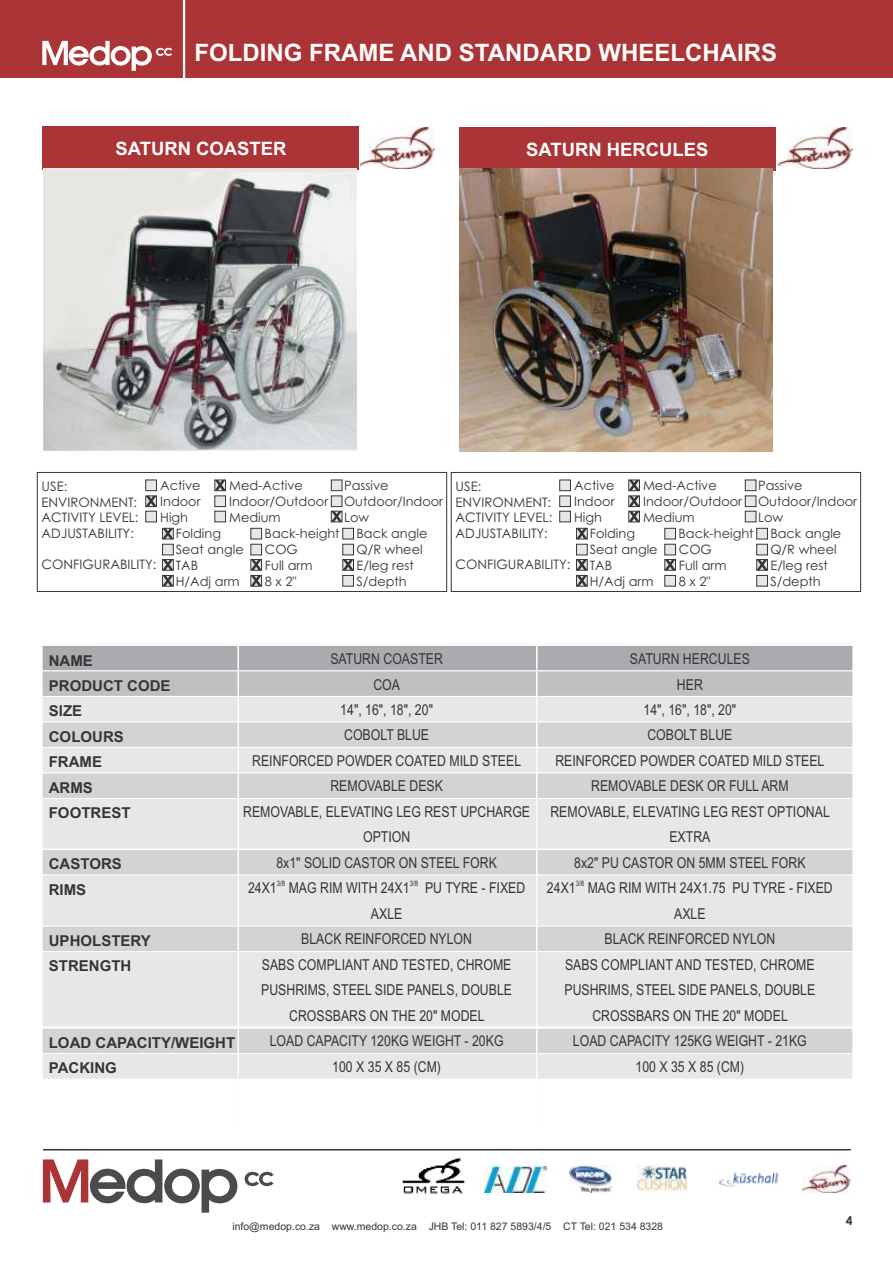
<style>
.page{position:relative;width:893px;height:1263px;background:#fff}
.page>*{position:absolute;margin:0;border:0;box-sizing:border-box;transform-origin:0 0}
.t1{font:700 24px "Arial";color:#fefefe}
.t2{font:700 18.45px "Arial";color:#fefefe}
.t3{font:15px/25.5px "Arial Narrow";color:#373435;text-align:center}
.t4{font:700 15px/25.5px "Arial";color:#373435}
.t5{font:13.05px/15.6px "Century Gothic";color:#373435}
.t6{font:12.9px/15.9px "Century Gothic";color:#373435}
.t7{font:700 12px "Century Gothic";color:#373435}
.t8{font:10.5px "Arial";color:#373435}
.t9{font:7.5px "Arial Narrow";color:#373435}
</style>
<div class="page">
<img style="left:398px;top:1150px;width:74px;height:44px">
<div style="left:0;top:0;width:893px;height:78px;background:#ab3436"></div>
<svg style="left:42px;top:41px;width:130px;height:30px"></svg>
<hr style="left:43px;top:1149px;width:808px;height:1px;background:#373435">
<svg style="left:43px;top:1159px;width:194px;height:54px"></svg>
<svg style="left:245px;top:1172px;width:29px;height:14px"></svg>
<img style="left:803px;top:1166px;width:48px;height:26px">
<img style="left:718px;top:1172px;width:61px;height:15px">
<img style="left:484px;top:1166px;width:63px;height:26px">
<img style="left:570px;top:1166px;width:42px;height:26px">
<img style="left:638px;top:1166px;width:48px;height:26px">
<div style="left:43px;top:126px;width:316px;height:43px;background:#ab3436"></div>
<div style="left:459px;top:127px;width:316px;height:43px;background:#ab3436"></div>
<hr style="left:183px;top:0;width:2px;height:79px;background:#fefefe">
<img style="left:43px;top:173px;width:314px;height:277px">
<img style="left:459px;top:169px;width:314px;height:282px">
<svg style="left:42px;top:646px;width:811px;height:305px;background:#d8d9db"></svg>
<div style="left:43px;top:952px;width:810px;height:75px;background:#e6e7e8"></div>
<svg style="left:42px;top:1028px;width:811px;height:51px;background:#dddedf"></svg>
<hr style="left:237px;top:643px;width:2px;height:489px;background:#fefefe">
<hr style="left:536px;top:643px;width:1px;height:489px;background:#fefefe">
<img style="left:361px;top:128px;width:74px;height:41px">
<img style="left:779px;top:128px;width:73px;height:41px">
<div style="left:37px;top:472px;width:410px;height:120px;border:1px solid #373435"></div>
<svg style="left:559px;top:480px;width:12px;height:42px"></svg>
<svg style="left:745px;top:480px;width:11px;height:42px"></svg>
<div style="left:451px;top:472px;width:410px;height:120px;border:1px solid #373435"></div>
<svg style="left:756px;top:528px;width:12px;height:58px"></svg>
<svg style="left:664px;top:528px;width:12px;height:58px"></svg>
<svg style="left:576px;top:528px;width:12px;height:58px"></svg>
<svg style="left:628px;top:480px;width:12px;height:42px"></svg>
<svg style="left:342px;top:528px;width:12px;height:58px"></svg>
<svg style="left:250px;top:528px;width:12px;height:58px"></svg>
<svg style="left:162px;top:528px;width:12px;height:58px"></svg>
<svg style="left:331px;top:480px;width:11px;height:42px"></svg>
<svg style="left:145px;top:480px;width:12px;height:42px"></svg>
<svg style="left:214px;top:480px;width:12px;height:42px"></svg>
<h1 class="t1" style="left:194px;top:43px;width:584px">FOLDING FRAME AND STANDARD WHEELCHAIRS</h1>
<p class="t2" style="left:115px;top:142px;width:172px">SATURN COASTER</p>
<p class="t2" style="left:526px;top:143px;width:184px">SATURN HERCULES</p>
<p class="t6" style="left:160px;top:478px;width:42px">Active</p>
<p class="t6" style="left:160px;top:495px;width:42px">Indoor</p>
<p class="t6" style="left:160px;top:511px;width:29px">High</p>
<p class="t6" style="left:176px;top:527px;width:47px">Folding</p>
<p class="t6" style="left:176px;top:543px;width:69px">Seat angle</p>
<p class="t6" style="left:176px;top:559px;width:24px">TAB</p>
<p class="t6" style="left:176px;top:574px;width:65px">H/Adj arm</p>
<p class="t6" style="left:229px;top:478px;width:101px">Med-Active<br>Indoor/Outdoor<br>Medium</p>
<p class="t6" style="left:265px;top:527px;width:77px">Back-height<br>COG<br>Full arm<br>8 x 2"</p>
<p class="t6" style="left:344px;top:478px;width:101px">Passive<br>Outdoor/Indoor<br>Low</p>
<p class="t6" style="left:356px;top:527px;width:72px">Back angle<br>Q/R wheel<br>E/leg rest<br>S/depth</p>
<p class="t5" style="left:42px;top:480px;width:98px">USE:<br>ENVIRONMENT:<br>ACTIVITY LEVEL:<br>ADJUSTABILITY:</p>
<p class="t5" style="left:42px;top:558px;width:116px">CONFIGURABILITY:</p>
<p class="t6" style="left:574px;top:478px;width:42px">Active</p>
<p class="t6" style="left:574px;top:495px;width:42px">Indoor</p>
<p class="t6" style="left:574px;top:511px;width:29px">High</p>
<p class="t6" style="left:590px;top:527px;width:47px">Folding</p>
<p class="t6" style="left:590px;top:543px;width:69px">Seat angle</p>
<p class="t6" style="left:590px;top:559px;width:24px">TAB</p>
<p class="t6" style="left:590px;top:574px;width:65px">H/Adj arm</p>
<p class="t6" style="left:643px;top:478px;width:101px">Med-Active<br>Indoor/Outdoor<br>Medium</p>
<p class="t6" style="left:679px;top:527px;width:77px">Back-height<br>COG<br>Full arm<br>8 x 2"</p>
<p class="t6" style="left:758px;top:478px;width:101px">Passive<br>Outdoor/Indoor<br>Low</p>
<p class="t6" style="left:770px;top:527px;width:72px">Back angle<br>Q/R wheel<br>E/leg rest<br>S/depth</p>
<p class="t5" style="left:456px;top:480px;width:98px">USE:<br>ENVIRONMENT:<br>ACTIVITY LEVEL:<br>ADJUSTABILITY:</p>
<p class="t5" style="left:456px;top:558px;width:116px">CONFIGURABILITY:</p>
<p class="t4" style="left:49px;top:649px;width:123px">NAME<br>PRODUCT CODE<br>SIZE<br>COLOURS<br>FRAME<br>ARMS<br>FOOTREST</p>
<p class="t4" style="left:49px;top:853px;width:75px">CASTORS<br>RIMS</p>
<p class="t4" style="left:49px;top:929px;width:103px">UPHOLSTERY<br>STRENGTH</p>
<p class="t4" style="left:49px;top:1031px;width:188px">LOAD CAPACITY/WEIGHT<br>PACKING</p>
<p class="t3" style="left:243px;top:647px;width:288px">SATURN COASTER<br>COA<br>14", 16", 18", 20"<br>COBOLT BLUE<br>REINFORCED POWDER COATED MILD STEEL<br>REMOVABLE DESK<br>REMOVABLE, ELEVATING LEG REST UPCHARGE<br>OPTION<br>8x1" SOLID CASTOR ON STEEL FORK</p>
<p class="t9" style="left:277px;top:880px;width:10px">3/8</p>
<p class="t9" style="left:410px;top:880px;width:10px">3/8</p>
<p class="t3" style="left:248px;top:877px;width:279px">24X1 MAG RIM WITH 24X1 PU TYRE - FIXED<br>AXLE<br>BLACK REINFORCED NYLON<br>SABS COMPLIANT AND TESTED, CHROME<br>PUSHRIMS, STEEL SIDE PANELS, DOUBLE<br>CROSSBARS ON THE 20" MODEL<br>LOAD CAPACITY 120KG WEIGHT - 20KG<br>100 X 35 X 85 (CM)</p>
<p class="t3" style="left:550px;top:647px;width:281px">SATURN HERCULES<br>HER<br>14", 16", 18", 20"<br>COBOLT BLUE<br>REINFORCED POWDER COATED MILD STEEL<br>REMOVABLE DESK OR FULL ARM<br>REMOVABLE, ELEVATING LEG REST OPTIONAL<br>EXTRA<br>8x2" PU CASTOR ON 5MM STEEL FORK</p>
<p class="t9" style="left:576px;top:880px;width:10px">3/8</p>
<p class="t3" style="left:547px;top:877px;width:287px">24X1 MAG RIM WITH 24X1.75 PU TYRE - FIXED<br>AXLE<br>BLACK REINFORCED NYLON<br>SABS COMPLIANT AND TESTED, CHROME<br>PUSHRIMS, STEEL SIDE PANELS, DOUBLE<br>CROSSBARS ON THE 20" MODEL<br>LOAD CAPACITY 125KG WEIGHT - 21KG<br>100 X 35 X 85 (CM)</p>
<p class="t8" style="left:232px;top:1222px;width:432px">info@medop.co.za www.medop.co.za JHB Tel: 011 827 5893/4/5 CT Tel: 021 534 8328</p>
<p class="t7" style="left:846px;top:1216px;width:8px">4</p>
</div>
